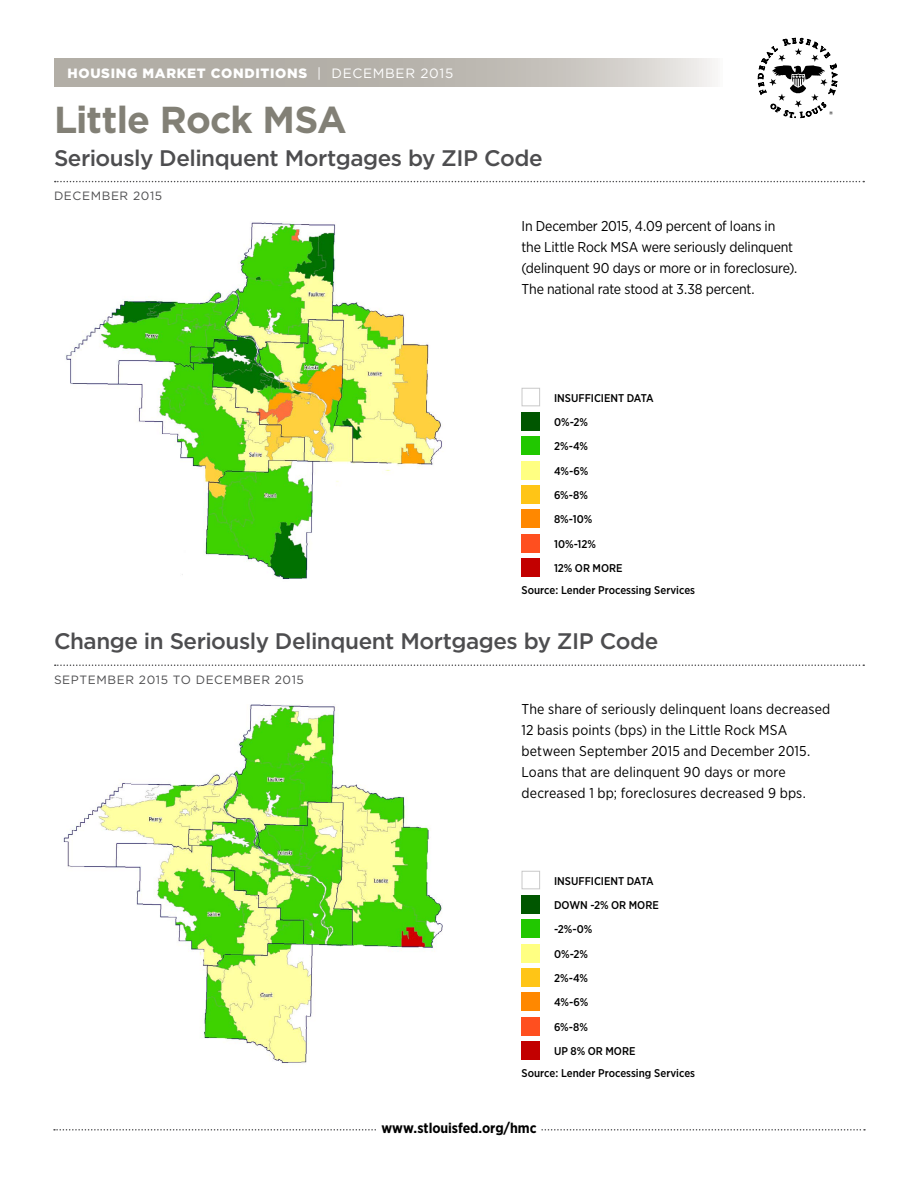
<style>
.page{position:relative;width:918px;height:1188px;background:#fff}
.page>*{position:absolute;margin:0;border:0;box-sizing:border-box;transform-origin:0 0}
.t1{font:700 37.5px "Gotham";letter-spacing:-.02em;color:#828076}
.t2{font:500 22.5px "Gotham";letter-spacing:-.02em;color:#4d4d4f}
.Figure_analysis_text{font:14.25px/21px "Gotham Narrow";color:#000}
.t3{font:700 14.25px "Gotham Narrow";letter-spacing:-.005em;color:#000}
.t4{font:900 13.5px "Gotham";letter-spacing:.05em;color:#fff}
.t5{font:12px "Gotham";letter-spacing:.05em;color:#4d4d4f}
.Figure_analysis_text-2{font:500 11.25px "Gotham Narrow";letter-spacing:.005em;color:#000}
.Figure_notes_and_sou{font:500 11.25px "Gotham Narrow";color:#000}
.s1{font-weight:400}
</style>
<div class="page">
<img style="left:63px;top:704px;width:380px;height:360px">
<img style="left:66px;top:222px;width:377px;height:357px">
<svg style="left:54px;top:1129px;width:811px;height:2px"></svg>
<div style="left:522px;top:388px;width:18px;height:18px;border:1px solid #c9c9c9"></div>
<div style="left:522px;top:412px;width:18px;height:19px;background:#005600"></div>
<div style="left:522px;top:437px;width:18px;height:18px;background:#21c800"></div>
<div style="left:522px;top:461px;width:18px;height:18px;background:#ffff82"></div>
<div style="left:522px;top:485px;width:18px;height:19px;background:#ffc516"></div>
<div style="left:522px;top:510px;width:18px;height:18px;background:#f80"></div>
<div style="left:522px;top:534px;width:18px;height:18px;background:#ff4f1f"></div>
<div style="left:522px;top:558px;width:18px;height:19px;background:#c20000"></div>
<div style="left:522px;top:871px;width:18px;height:18px;border:1px solid #c9c9c9"></div>
<div style="left:522px;top:895px;width:18px;height:19px;background:#005600"></div>
<div style="left:522px;top:920px;width:18px;height:18px;background:#21c800"></div>
<div style="left:522px;top:944px;width:18px;height:18px;background:#ffff82"></div>
<div style="left:522px;top:968px;width:18px;height:19px;background:#ffc516"></div>
<div style="left:522px;top:993px;width:18px;height:18px;background:#f80"></div>
<div style="left:522px;top:1017px;width:18px;height:18px;background:#ff4f1f"></div>
<div style="left:522px;top:1041px;width:18px;height:19px;background:#c20000"></div>
<svg style="left:54px;top:58px;width:661px;height:28px;background:#bebbb4"></svg>
<svg style="left:55px;top:181px;width:809px;height:1px"></svg>
<svg style="left:55px;top:664px;width:809px;height:2px"></svg>
<svg style="left:758px;top:37px;width:79px;height:81px"></svg>
<div style="left:377px;top:1122px;width:164px;height:11px;background:#fff"></div>
<p class="t4" style="left:68px;top:64px;width:387px">HOUSING MARKET CONDITIONS <span class="s1">| DECEMBER 2015</span></p>
<p class="t1" style="left:54px;top:95px;width:294px">Little Rock MSA</p>
<h2 class="t2" style="left:54px;top:143px;width:490px">Seriously Delinquent Mortgages by ZIP Code</h2>
<p class="t5" style="left:54px;top:189px;width:110px">DECEMBER 2015</p>
<p class="Figure_analysis_text" style="left:522px;top:215px;width:277px">In December 2015, 4.09 percent of loans in the Little Rock MSA were seriously delinquent (delinquent 90 days or more or in foreclosure).<br>The national rate stood at 3.38 percent.</p>
<p class="Figure_analysis_text-2" style="left:554px;top:390px;width:101px">INSUFFICIENT DATA</p>
<p class="Figure_analysis_text-2" style="left:554px;top:415px;width:35px">0%-2%</p>
<p class="Figure_analysis_text-2" style="left:554px;top:439px;width:36px">2%-4%</p>
<p class="Figure_analysis_text-2" style="left:554px;top:464px;width:36px">4%-6%</p>
<p class="Figure_analysis_text-2" style="left:554px;top:488px;width:36px">6%-8%</p>
<p class="Figure_analysis_text-2" style="left:554px;top:512px;width:40px">8%-10%</p>
<p class="Figure_analysis_text-2" style="left:554px;top:537px;width:44px">10%-12%</p>
<p class="Figure_analysis_text-2" style="left:554px;top:561px;width:70px">12% OR MORE</p>
<p class="Figure_notes_and_sou" style="left:522px;top:583px;width:175px">Source: Lender Processing Services</p>
<h2 class="t2" style="left:54px;top:627px;width:606px">Change in Seriously Delinquent Mortgages by ZIP Code</h2>
<p class="t5" style="left:54px;top:672px;width:251px">SEPTEMBER 2015 TO DECEMBER 2015</p>
<p class="Figure_analysis_text" style="left:522px;top:698px;width:310px">The share of seriously delinquent loans decreased 12 basis points (bps) in the Little Rock MSA between September 2015 and December 2015.<br>Loans that are delinquent 90 days or more decreased 1 bp; foreclosures decreased 9 bps.</p>
<p class="Figure_analysis_text-2" style="left:554px;top:873px;width:101px">INSUFFICIENT DATA</p>
<p class="Figure_analysis_text-2" style="left:554px;top:898px;width:106px">DOWN -2% OR MORE</p>
<p class="Figure_analysis_text-2" style="left:554px;top:922px;width:40px">-2%-0%</p>
<p class="Figure_analysis_text-2" style="left:554px;top:947px;width:35px">0%-2%</p>
<p class="Figure_analysis_text-2" style="left:554px;top:971px;width:36px">2%-4%</p>
<p class="Figure_analysis_text-2" style="left:554px;top:995px;width:36px">4%-6%</p>
<p class="Figure_analysis_text-2" style="left:554px;top:1020px;width:36px">6%-8%</p>
<p class="Figure_analysis_text-2" style="left:554px;top:1044px;width:83px">UP 8% OR MORE</p>
<p class="Figure_notes_and_sou" style="left:522px;top:1066px;width:175px">Source: Lender Processing Services</p>
<p class="t3" style="left:381px;top:1119px;width:157px">www.stlouisfed.org/hmc</p>
</div>
